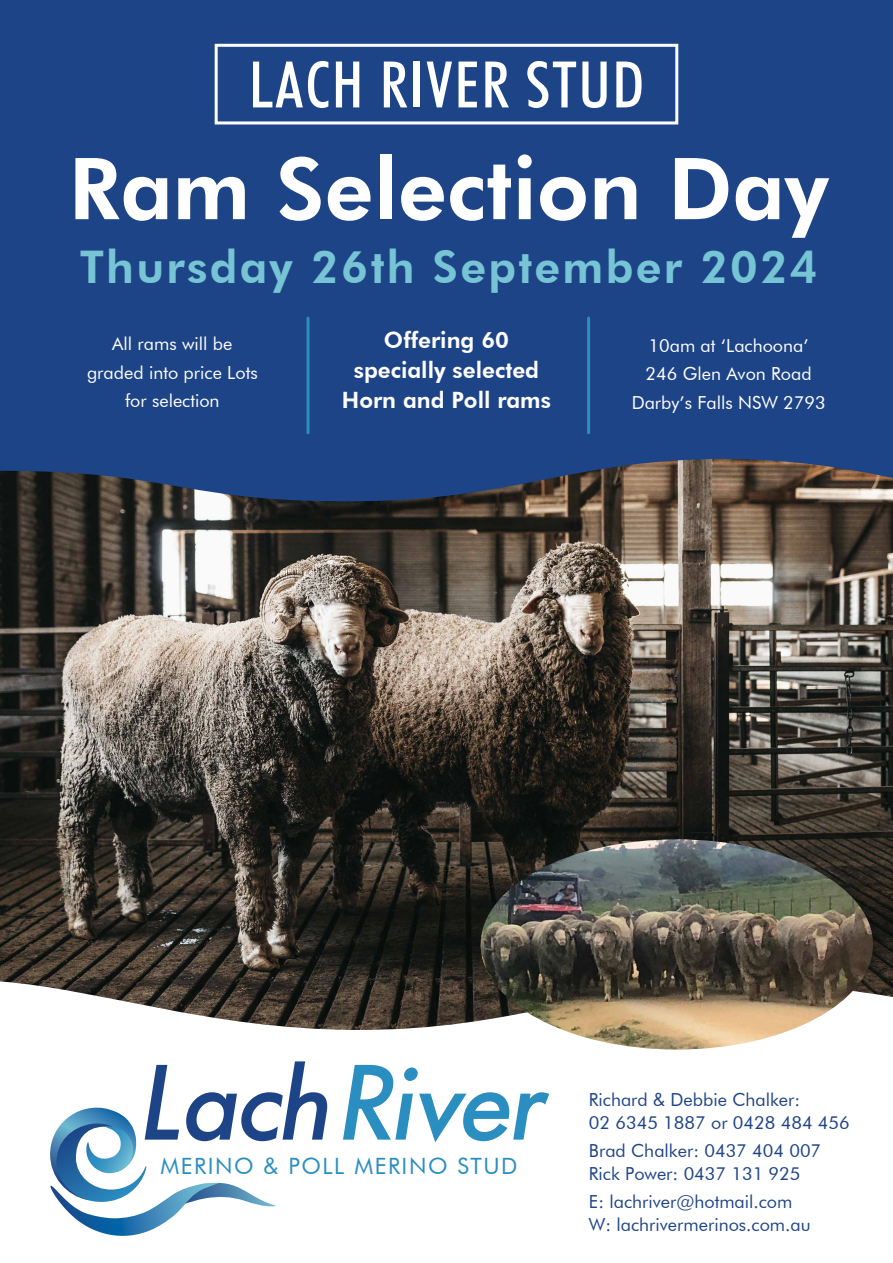
<style>
.page{position:relative;width:893px;height:1263px;background:#fff}
.page>*{position:absolute;margin:0;border:0;box-sizing:border-box;transform-origin:0 0}
.t1{font:800 85.5px "Futura BT";color:#fff}
.t2{font:500 condensed 64.35px "Futura BT";letter-spacing:.03em;color:#fff}
.t3{font:800 45px "Futura BT";letter-spacing:.05em;color:#77c4d5}
.t4{font:800 22.5px/30px "Futura BT";color:#fff;text-align:center}
.t5{font:22.5px "Futura BT";letter-spacing:.07em;color:#2a8ec1}
.t6{font:18px/22.5px "Futura BT";color:#1e4488}
.t7{font:18px/28.5px "Futura BT";color:#fff;text-align:center}
</style>
<div class="page">
<div style="left:0;top:0;width:893px;height:521px;background:#1e4488"></div>
<svg style="left:343px;top:1065px;width:206px;height:77px"></svg>
<svg style="left:50px;top:1061px;width:277px;height:175px"></svg>
<div style="left:215px;top:44px;width:463px;height:80px;border:3px solid #fff"></div>
<hr style="left:307px;top:318px;width:3px;height:115px;background:#2a8ec1">
<hr style="left:587px;top:318px;width:3px;height:115px;background:#2a8ec1">
<img style="left:0;top:459px;width:893px;height:571px">
<img style="left:481px;top:839px;width:392px;height:210px">
<h2 class="t2" style="left:249px;top:46px;width:397px">LACH RIVER STUD</h2>
<h1 class="t1" style="left:69px;top:137px;width:761px">Ram Selection Day</h1>
<h3 class="t3" style="left:80px;top:239px;width:739px">Thursday 26th September 2024</h3>
<p class="t7" style="left:87px;top:330px;width:172px">All rams will be graded into price Lots for selection</p>
<p class="t4" style="left:342px;top:325px;width:211px">Offering 60 specially selected<br>Horn and Poll rams</p>
<p class="t7" style="left:632px;top:331px;width:195px">10am at ‘Lachoona’<br>246 Glen Avon Road<br>Darby’s Falls NSW 2793</p>
<p class="t5" style="left:161px;top:1152px;width:359px">MERINO &amp; POLL MERINO STUD</p>
<p class="t6" style="left:589px;top:1088px;width:262px">Richard &amp; Debbie Chalker:<br>02 6345 1887 or 0428 484 456</p>
<p class="t6" style="left:589px;top:1139px;width:234px">Brad Chalker: 0437 404 007<br>Rick Power: 0437 131 925</p>
<p class="t6" style="left:589px;top:1190px;width:223px">E: lachriver@hotmail.com<br>W: lachrivermerinos.com.au</p>
</div>
